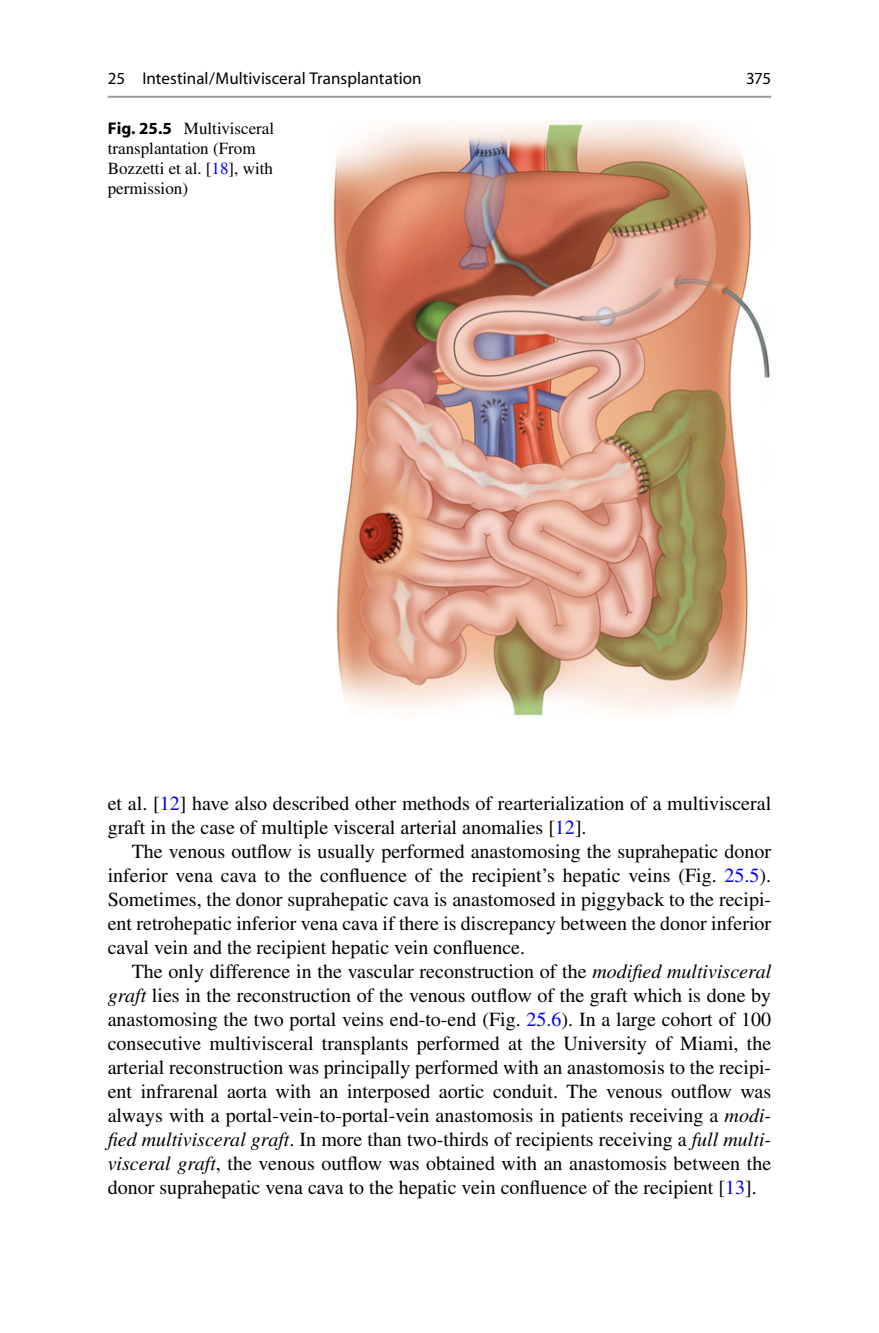
<style>
.page{position:relative;width:879px;height:1333px;background:#fff}
.page>*{position:absolute;margin:0;border:0;box-sizing:border-box;transform-origin:0 0}
.t1{font:20px/24px "Jcqplj Times";color:#000;text-align:justify}
.t2{font:17px/20px "Jcqplj Times";color:#000}
.t3{font:17px "Kmllwr Myriad";letter-spacing:.005em;color:#000}
.s1{font-family:"Qmxqng Myriad";font-weight:700}
.s2{color:#0000fa}
.s3{font-family:"Pplnjc Times";font-style:italic}
</style>
<div class="page">
<img style="left:329px;top:121px;width:441px;height:595px">
<hr style="left:108px;top:96px;width:663px;height:2px;background:#9c9c9c">
<p class="t3" style="left:108px;top:72px;width:315px">25 Intestinal/Multivisceral Transplantation</p>
<p class="t2" style="left:108px;top:120px;width:168px"><span class="s1">Fig. 25.5</span> Multivisceral transplantation (From<br>Bozzetti et al. [ <span class="s2">18</span> ], with permission)</p>
<p class="t3" style="left:746px;top:72px;width:27px">375</p>
<p class="t1" style="left:108px;top:793px;width:665px">et al. [ <span class="s2">12</span> ] have also described other methods of rearterialization of a multivisceral graft in the case of multiple visceral arterial anomalies [ <span class="s2">12</span> ].</p>
<p class="t1" style="left:108px;top:841px;width:665px;text-indent:24px">The venous outflow is usually performed anastomosing the suprahepatic donor inferior vena cava to the confluence of the recipient’s hepatic veins (Fig. <span class="s2">25.5</span> ).<br>Sometimes, the donor suprahepatic cava is anastomosed in piggyback to the recipi&shy;ent retrohepatic inferior vena cava if there is discrepancy between the donor inferior caval vein and the recipient hepatic vein confluence.</p>
<p class="t1" style="left:108px;top:961px;width:665px;text-indent:24px">The only difference in the vascular reconstruction of the <span class="s3">modified multivisceral graft</span> lies in the reconstruction of the venous outflow of the graft which is done by anastomosing the two portal veins end-to-end (Fig. <span class="s2">25.6</span> ). In a large cohort of 100 consecutive multivisceral transplants performed at the University of Miami, the arterial reconstruction was principally performed with an anastomosis to the recipi&shy;ent infrarenal aorta with an interposed aortic conduit. The venous outflow was always with a portal-vein-to-portal-vein anastomosis in patients receiving a <span class="s3">modi&shy;fied multivisceral graft</span> . In more than two-thirds of recipients receiving a <span class="s3">full multi&shy;visceral graft</span> , the venous outflow was obtained with an anastomosis between the donor suprahepatic vena cava to the hepatic vein confluence of the recipient [ <span class="s2">13</span> ].</p>
</div>
